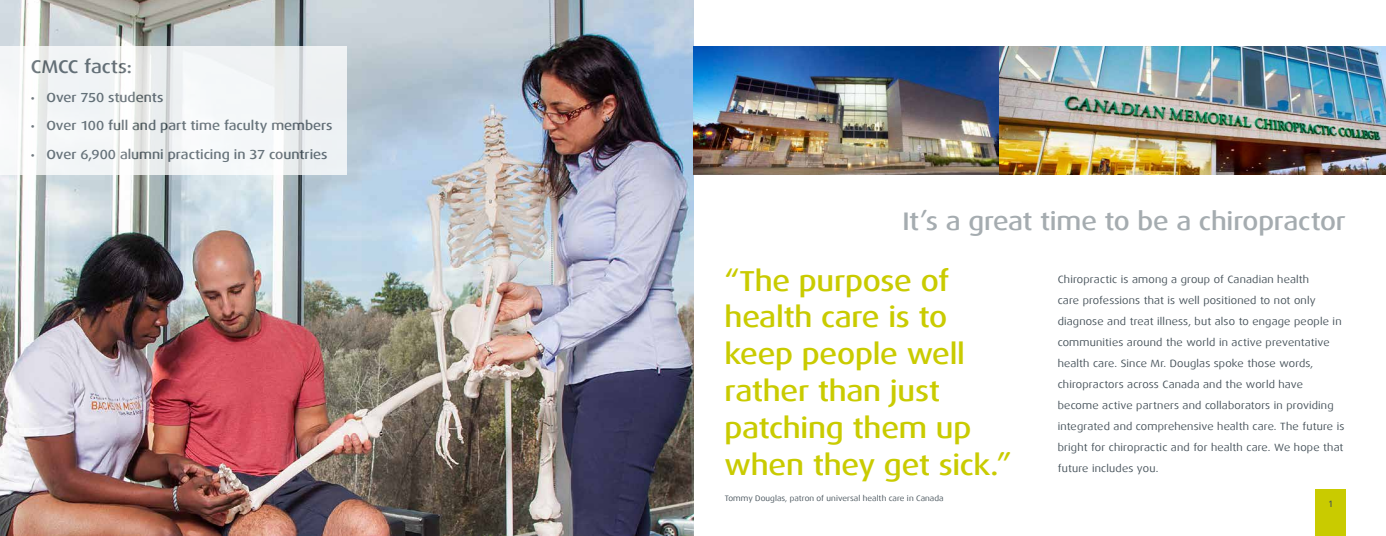
<style>
.page{position:relative;width:1386px;height:536px;background:#fff}
.page>*{position:absolute;margin:0;border:0;box-sizing:border-box;transform-origin:0 0}
.t1{font:500 28.88px/36.8px "Dax Wide";letter-spacing:-.01em;color:#c9cb00}
.t2{font:500 25.38px "Dax Wide";letter-spacing:-.005em;color:#a5acb0}
.t3{font:500 18.38px "Dax Wide";letter-spacing:-.005em;color:#445058}
.t4{font:500 13.12px "Dax Wide";letter-spacing:-.005em;color:#445058}
.t5{font:10.5px/21px "Dax Wide";letter-spacing:.015em;color:#445058}
.t6{font:500 8.75px "DIN";color:#445058}
.t7{font:7.88px "Dax Wide";letter-spacing:.01em;color:#445058}
.s1{font-size:10.5px}
</style>
<div class="page">
<img style="left:0;top:0;width:694px;height:536px">
<svg style="left:0;top:46px;width:346px;height:129px;fill:#f1f4f6"></svg>
<div style="left:1315px;top:489px;width:31px;height:47px;background:#c9cb00"></div>
<img style="left:694px;top:46px;width:305px;height:129px">
<img style="left:999px;top:46px;width:387px;height:129px">
<h3 class="t3" style="left:31px;top:56px;width:103px">CMCC facts:</h3>
<p class="t4" style="left:31px;top:90px;width:134px"><span class="s1">•</span> Over 750 students</p>
<p class="t4" style="left:31px;top:118px;width:303px"><span class="s1">•</span> Over 100 full and part time faculty members</p>
<p class="t4" style="left:31px;top:147px;width:298px"><span class="s1">•</span> Over 6,900 alumni practicing in 37 countries</p>
<h2 class="t2" style="left:902px;top:207px;width:445px">It’s a great time to be a chiropractor</h2>
<h1 class="t1" style="left:725px;top:262px;width:289px">“The purpose of health care is to keep people well rather than just patching them up when they get sick.”</h1>
<p class="t7" style="left:725px;top:493px;width:220px">Tommy Douglas, patron of universal health care in Canada</p>
<p class="t5" style="left:1058px;top:268px;width:288px">Chiropractic is among a group of Canadian health<br>care professions that is well positioned to not only diagnose and treat illness, but also to engage people in communities around the world in active preventative health care. Since Mr. Douglas spoke those words, chiropractors across Canada and the world have become active partners and collaborators in providing integrated and comprehensive health care. The future is bright for chiropractic and for health care. We hope that future includes you.</p>
<p class="t6" style="left:1328px;top:498px;width:6px">1</p>
</div>
